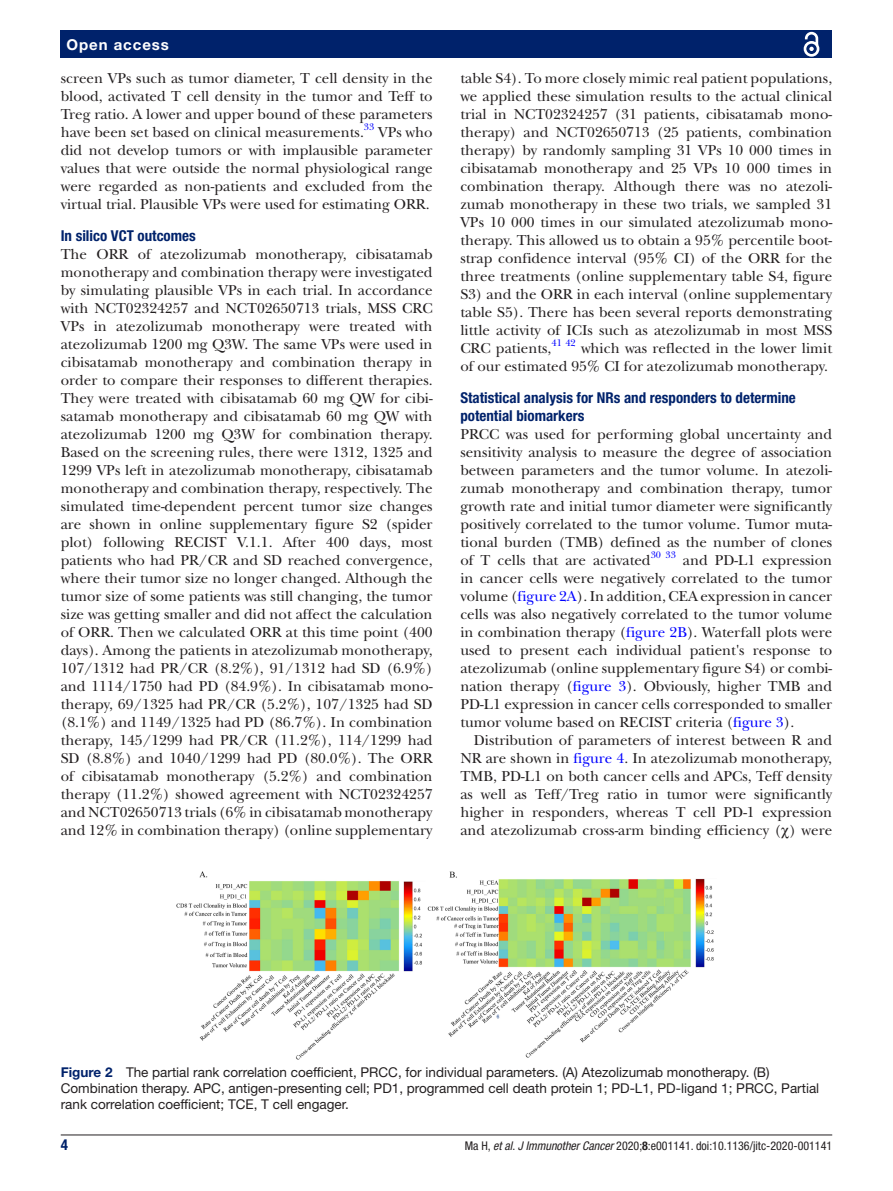
<style>
.page{position:relative;width:893px;height:1191px;background:#fff}
.page>*{position:absolute;margin:0;border:0;box-sizing:border-box;transform-origin:0 0}
.t1{font:15px/18px "New Baskerville";color:#231f20;text-align:justify}
.t2{font:700 condensed 15px/18px "Helvetica Neue LT Std";color:#00226b}
.t3{font:700 15px "Helvetica Neue LT Std";letter-spacing:.065em;color:#fff}
.t4{font:13.5px/16.2px "Helvetica Neue LT Std";color:#231f20}
.t5{font:condensed 12px "Helvetica Neue LT Std";color:#231f20}
.t6{font:9.9px "New Baskerville";color:#00f}
.s1{color:#00f}
.s2{font-weight:700;color:#00226b}
.s3{font-style:italic}
.s4{font-weight:700}
</style>
<div class="page">
<hr style="left:61px;top:1134px;width:771px;height:1px;background:#231f20">
<div style="left:61px;top:31px;width:771px;height:27px;background:#00226b"></div>
<svg style="left:803px;top:31px;width:17px;height:26px"></svg>
<img style="left:176px;top:871px;width:538px;height:188px">
<p class="t3" style="left:66px;top:35px;width:104px">Open access</p>
<p class="t1" style="left:61px;top:69px;width:373px">screen VPs such as tumor diameter, T cell density in the blood, activated T cell density in the tumor and Teff to Treg ratio. A lower and upper bound of these parameters have been set based on clinical measurements.</p>
<p class="t6" style="left:364px;top:121px;width:12px">33</p>
<p class="t1" style="left:61px;top:123px;width:373px;text-indent:317px">VPs who did not develop tumors or with implausible parameter values that were outside the normal physiological range were regarded as non-patients and excluded from the virtual trial. Plausible VPs were used for estimating ORR.</p>
<p class="t2" style="left:61px;top:226px;width:137px">In silico VCT outcomes</p>
<p class="t1" style="left:61px;top:245px;width:373px">The ORR of atezolizumab monotherapy, cibisatamab monotherapy and combination therapy were investigated by simulating plausible VPs in each trial. In accordance with NCT02324257 and NCT02650713 trials, MSS CRC VPs in atezolizumab monotherapy were treated with atezolizumab 1200 mg Q3W. The same VPs were used in cibisatamab monotherapy and combination therapy in order to compare their responses to different therapies.<br>They were treated with cibisatamab 60 mg QW for cibi&shy;satamab monotherapy and cibisatamab 60 mg QW with atezolizumab 1200 mg Q3W for combination therapy.<br>Based on the screening rules, there were 1312, 1325 and 1299 VPs left in atezolizumab monotherapy, cibisatamab monotherapy and combination therapy, respectively. The simulated time-dependent percent tumor size changes are shown in online supplementary figure S2 (spider plot) following RECIST V.1.1. After 400 days, most patients who had PR/CR and SD reached convergence, where their tumor size no longer changed. Although the tumor size of some patients was still changing, the tumor size was getting smaller and did not affect the calculation of ORR. Then we calculated ORR at this time point (400 days). Among the patients in atezolizumab monotherapy, 107/1312 had PR/CR (8.2%), 91/1312 had SD (6.9%) and 1114/1750 had PD (84.9%). In cibisatamab mono&shy;therapy, 69/1325 had PR/CR (5.2%), 107/1325 had SD (8.1%) and 1149/1325 had PD (86.7%). In combination therapy, 145/1299 had PR/CR (11.2%), 114/1299 had SD (8.8%) and 1040/1299 had PD (80.0%). The ORR of cibisatamab monotherapy (5.2%) and combination therapy (11.2%) showed agreement with NCT02324257 and NCT02650713 trials (6% in cibisatamab monotherapy and 12% in combination therapy) (online supplementary</p>
<p class="t1" style="left:460px;top:69px;width:373px">table S4). To more closely mimic real patient populations, we applied these simulation results to the actual clinical trial in NCT02324257 (31 patients, cibisatamab mono&shy;therapy) and NCT02650713 (25 patients, combination therapy) by randomly sampling 31 VPs 10 000 times in cibisatamab monotherapy and 25 VPs 10 000 times in combination therapy. Although there was no atezoli&shy;zumab monotherapy in these two trials, we sampled 31<br>VPs 10 000 times in our simulated atezolizumab mono&shy;therapy. This allowed us to obtain a 95% percentile boot&shy;strap confidence interval (95% CI) of the ORR for the three treatments (online supplementary table S4, figure S3) and the ORR in each interval (online supplementary table S5). There has been several reports demonstrating little activity of ICIs such as atezolizumab in most MSS CRC patients,</p>
<p class="t6" style="left:551px;top:337px;width:26px">41 42</p>
<p class="t1" style="left:460px;top:339px;width:373px;text-align:right">which was reflected in the lower limit<br>of our estimated 95% CI for atezolizumab monotherapy.</p>
<p class="t2" style="left:460px;top:388px;width:337px">Statistical analysis for NRs and responders to determine potential biomarkers</p>
<p class="t1" style="left:460px;top:425px;width:373px">PRCC was used for performing global uncertainty and sensitivity analysis to measure the degree of association between parameters and the tumor volume. In atezoli&shy;zumab monotherapy and combination therapy, tumor growth rate and initial tumor diameter were significantly positively correlated to the tumor volume. Tumor muta&shy;tional burden (TMB) defined as the number of clones of T cells that are activated<sup>30</sup> <sup>33</sup></p>
<p class="t1" style="left:460px;top:551px;width:373px;text-indent:223px">and PD-L1 expression in cancer cells were negatively correlated to the tumor volume (<span class="s1">figure 2A</span>). In addition, CEA expression in cancer cells was also negatively correlated to the tumor volume in combination therapy (<span class="s1">figure 2B</span>). Waterfall plots were used to present each individual patient's response to atezolizumab (online supplementary figure S4) or combi&shy;nation therapy (<span class="s1">figure 3</span>). Obviously, higher TMB and PD-L1 expression in cancer cells corresponded to smaller tumor volume based on RECIST criteria (<span class="s1">figure 3</span>).</p>
<p class="t1" style="left:460px;top:731px;width:373px;text-indent:14px">Distribution of parameters of interest between R and NR are shown in <span class="s1">figure 4</span>. In atezolizumab monotherapy, TMB, PD-L1 on both cancer cells and APCs, Teff density as well as Teff/Treg ratio in tumor were significantly higher in responders, whereas T cell PD-1 expression and atezolizumab cross-arm binding efficiency ( ) were</p>
<p class="t4" style="left:61px;top:1063px;width:760px"><span class="s2">Figure 2</span> The partial rank correlation coefficient, PRCC, for individual parameters. (A) Atezolizumab monotherapy. (B)<br>Combination therapy. APC, antigen-presenting cell; PD1, programmed cell death protein 1; PD-L1, PD-ligand 1; PRCC, Partial rank correlation coefficient; TCE, T cell engager.</p>
<p class="t2" style="left:61px;top:1135px;width:9px">4</p>
<p class="t5" style="left:465px;top:1138px;width:369px">Ma H, <span class="s3">et al</span>. <span class="s3">J Immunother Cancer</span> 2020;<span class="s4">8</span>:e001141. doi:10.1136/jitc-2020-001141</p>
</div>
